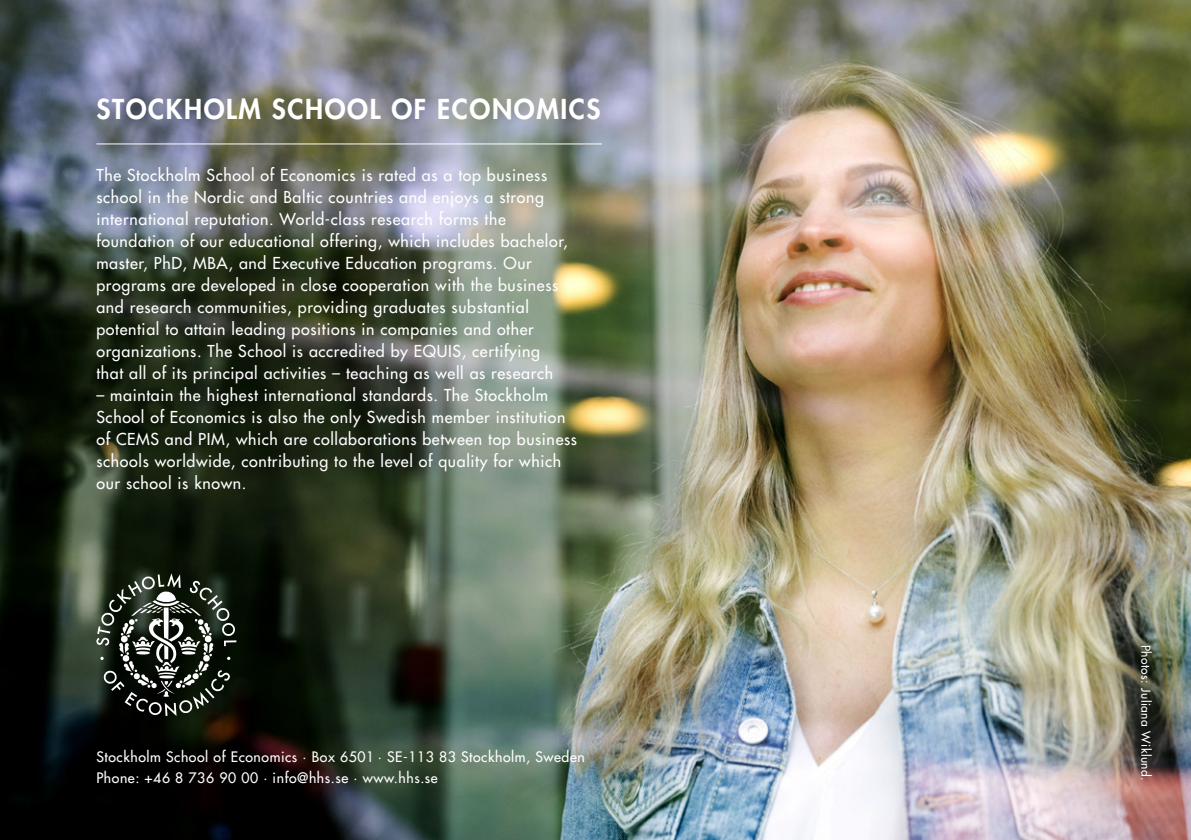
<style>
.page{position:relative;width:1191px;height:840px;background:#fff}
.page>*{position:absolute;margin:0;border:0;box-sizing:border-box;transform-origin:0 0}
.t1{font:800 26.8px "Futura Std";letter-spacing:.06em;color:#fff}
.t2{font:500 16px/22px "Futura Std";letter-spacing:.04em;color:#fff}
.t3{font:500 14px "Futura Std";letter-spacing:.04em;color:#fff}
.t4{font:500 12px "Futura Std";letter-spacing:.04em;color:#fff}
</style>
<div class="page">
<img style="left:0;top:0;width:1191px;height:839px">
<svg style="left:96px;top:573px;width:140px;height:142px;background:#3b4339"></svg>
<hr style="left:96px;top:143px;width:506px;height:1px;background:#fff">
<p class="t1" style="left:96px;top:92px;width:505px">STOCKHOLM SCHOOL OF ECONOMICS</p>
<p class="t2" style="left:96px;top:164px;width:473px">The Stockholm School of Economics is rated as a top business school in the Nordic and Baltic countries and enjoys a strong international reputation. World-class research forms the foundation of our educational offering, which includes bachelor, master, PhD, MBA, and Executive Education programs. Our programs are developed in close cooperation with the business and research communities, providing graduates substantial potential to attain leading positions in companies and other organizations. The School is accredited by EQUIS, certifying that all of its principal activities – teaching as well as research</p>
<p class="t2" style="left:96px;top:384px;width:482px">– maintain the highest international standards. The Stockholm School of Economics is also the only Swedish member institution of CEMS and PIM, which are collaborations between top business schools worldwide, contributing to the level of quality for which our school is known.</p>
<p class="t3" style="left:96px;top:747px;width:490px">Stockholm School of Economics ∙ Box 6501 ∙ SE-113 83 Stockholm, Sweden</p>
<p class="t3" style="left:96px;top:768px;width:343px">Phone: +46 8 736 90 00 ∙ info@hhs.se ∙ www.hhs.se</p>
<p class="t4" style="left:1153px;top:644px;width:138px;rotate:90deg">Photos: Juliana Wiklund.</p>
</div>
